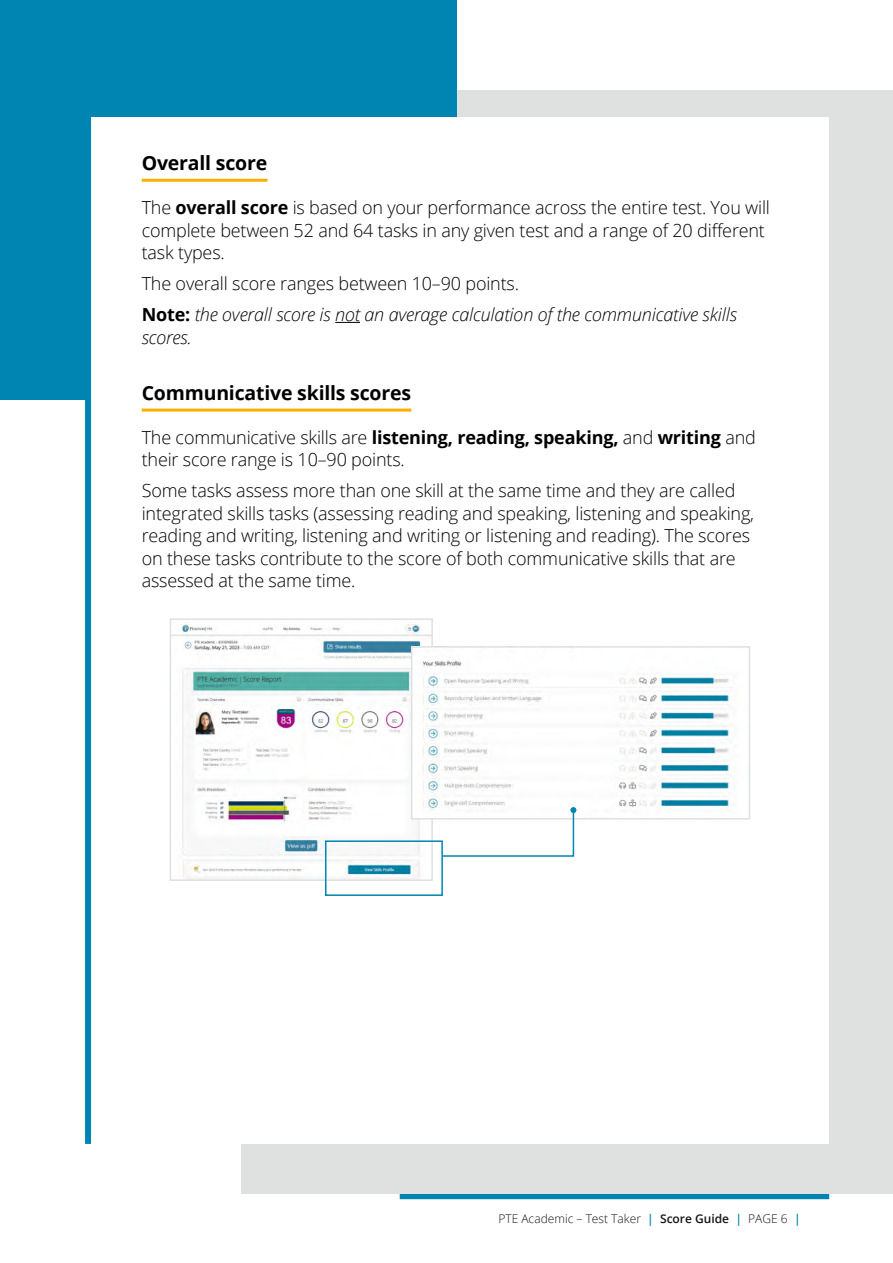
<style>
.page{position:relative;width:893px;height:1263px;background:#fff}
.page>*{position:absolute;margin:0;border:0;box-sizing:border-box;transform-origin:0 0}
.t1{font:700 19.5px "Open Sans";letter-spacing:-.01em;color:#000}
.t2{font:300 18px/22.5px "Open Sans";letter-spacing:-.01em;color:#000}
.t3{font:italic 300 18px/31px "Open Sans";letter-spacing:-.01em;color:#000}
.t4{font:300 12px "Open Sans";color:#151515}
.s1{font-weight:700}
.s2{font-style:normal}
.s3{font-weight:700;font-style:normal}
.s4{font-weight:600;color:#0085b2}
.s5{font-weight:600}
</style>
<div class="page">
<div style="left:241px;top:90px;width:652px;height:27px;background:#dfe1e1"></div>
<div style="left:400px;top:1193px;width:429px;height:6px;background:#0085b2"></div>
<div style="left:829px;top:90px;width:64px;height:1103px;background:#dfe1e1"></div>
<div style="left:0;top:0;width:91px;height:400px;background:#0085b2"></div>
<div style="left:85px;top:112px;width:6px;height:1032px;background:#0085b2"></div>
<div style="left:0;top:0;width:456px;height:117px;background:#0085b2"></div>
<div style="left:241px;top:1144px;width:652px;height:49px;background:#dfe1e1"></div>
<hr style="left:142px;top:179px;width:125px;height:3px;background:#ffae00">
<svg style="left:335px;top:322px;width:25px;height:1px"></svg>
<hr style="left:142px;top:409px;width:269px;height:3px;background:#ffae00">
<img style="left:173px;top:623px;width:257px;height:255px">
<div style="left:170px;top:618px;width:263px;height:263px;border:2px solid #dfe1e1"></div>
<img style="left:414px;top:649px;width:321px;height:167px">
<div style="left:411px;top:646px;width:339px;height:173px;border:2px solid #dfe1e1"></div>
<div style="left:325px;top:840px;width:118px;height:56px;border:2px solid #0085b2"></div>
<svg style="left:441px;top:807px;width:135px;height:50px"></svg>
<p class="t1" style="left:142px;top:149px;width:127px">Overall score</p>
<p class="t2" style="left:142px;top:196px;width:630px">The <span class="s1">overall score</span> is based on your performance across the entire test. You will complete between 52 and 64 tasks in any given test and a range of 20 different task types.</p>
<p class="t3" style="left:142px;top:267px;width:597px"><span class="s2">The overall score ranges between 10–90 points.<br></span><span class="s3">Note:</span> the overall score is not an average calculation of the communicative skills</p>
<p class="t3" style="left:142px;top:321px;width:52px">scores.</p>
<p class="t1" style="left:142px;top:379px;width:271px">Communicative skills scores</p>
<p class="t2" style="left:142px;top:426px;width:616px">The communicative skills are <span class="s1">listening, reading, speaking,</span> and <span class="s1">writing</span> and their score range is 10–90 points.</p>
<p class="t2" style="left:142px;top:479px;width:614px">Some tasks assess more than one skill at the same time and they are called integrated skills tasks (assessing reading and speaking, listening and speaking, reading and writing, listening and writing or listening and reading). The scores on these tasks contribute to the score of both communicative skills that are assessed at the same time.</p>
<p class="t4" style="left:498px;top:1210px;width:304px">PTE Academic – Test Taker <span class="s4">|</span> <span class="s5">Score Guide</span> <span class="s4">|</span> PAGE 6 <span class="s4">|</span></p>
</div>
